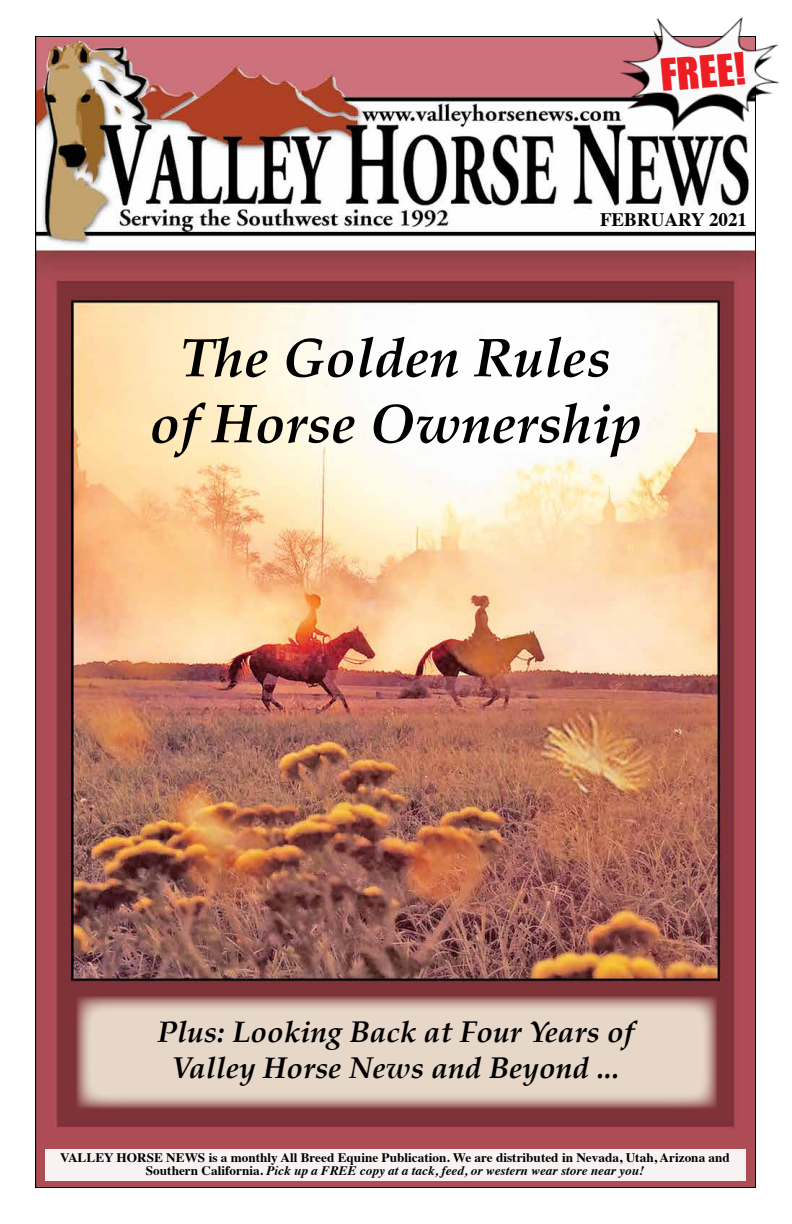
<style>
.page{position:relative;width:792px;height:1224px;background:#fff}
.page>*{position:absolute;margin:0;border:0;box-sizing:border-box;transform-origin:0 0}
.t1{font:italic 700 55px/66px "Palatino";color:#000;text-align:center}
.t2{font:40.8px "Impact";color:#ed1d24}
.t3{font:italic 700 30px/36px "Palatino";color:#000;text-align:center}
.t4{font:700 19px "Times";color:#000}
.t5{font:700 13px/13px "Times";color:#000;text-align:center}
.s1{font-style:italic}
</style>
<div class="page">
<img style="left:37px;top:38px;width:717px;height:1148px">
<div style="left:45px;top:1149px;width:701px;height:32px;background:#f9f2f3"></div>
<img style="left:616px;top:17px;width:163px;height:118px">
<svg style="left:76px;top:996px;width:641px;height:113px;background:#dac4b8"></svg>
<h2 class="t2" style="left:658px;top:44px;width:87px;rotate:-5deg">FREE!</h2>
<h3 class="t4" style="left:600px;top:201px;width:148px">FEBRUARY 2021</h3>
<h1 class="t1" style="left:150px;top:324px;width:493px">The Golden Rules of Horse Ownership</h1>
<h3 class="t3" style="left:157px;top:1013px;width:478px">Plus: Looking Back at Four Years of<br>Valley Horse News and Beyond ...</h3>
<p class="t5" style="left:60px;top:1150px;width:671px">VALLEY HORSE NEWS is a monthly All Breed Equine Publication. We are distributed in Nevada, Utah, Arizona and<br>Southern California. <span class="s1">Pick up a FREE copy at a tack, feed, or western wear store near you!</span></p>
</div>
